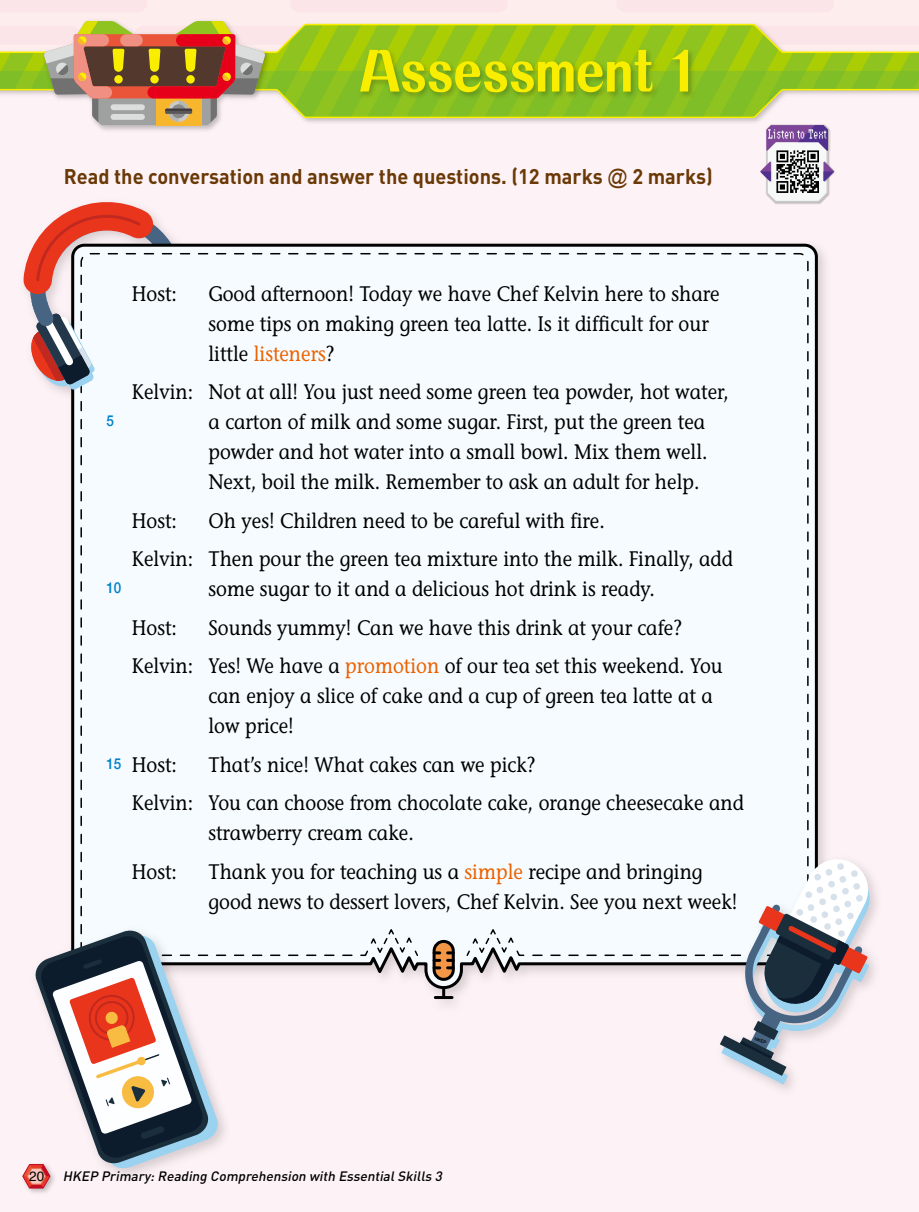
<style>
.page{position:relative;width:919px;height:1212px;background:#fff}
.page>*{position:absolute;margin:0;border:0;box-sizing:border-box;transform-origin:0 0}
.t1{font:800 57px "M Ellan HK";color:#faee00;scale:.9 1}
.t2{font:21px/30px "Stone Informal";color:#000;scale:.9 1}
.t3{font:700 21px "DIN";color:#6a3906;scale:.95 1}
.t4{font:500 15px "Helvetica Neue";color:#0081cc;scale:.9 1}
.t5{font:italic 500 13.5px "DIN";color:#000}
.t6{font:13.5px "Helvetica";color:#000}
.t7{font:500 4.5px "Helvetica Neue";color:#000}
.s1{font-family:"Arial";font-weight:400}
.s2{color:#eb6100}
</style>
<div class="page">
<div style="left:0;top:0;width:918px;height:1212px;background:#fdf2f6"></div>
<img style="left:63px;top:390px;width:762px;height:615px">
<svg style="left:442px;top:990px;width:3px;height:6px"></svg>
<hr style="left:435px;top:996px;width:17px;height:3px;background:#000">
<div style="left:70px;top:390px;width:749px;height:600px;background:#f5fbfe"></div>
<svg style="left:359px;top:926px;width:60px;height:31px"></svg>
<svg style="left:465px;top:926px;width:60px;height:31px"></svg>
<img style="left:711px;top:850px;width:166px;height:240px">
<svg style="left:720px;top:855px;width:153px;height:229px"></svg>
<img style="left:63px;top:922px;width:172px;height:219px">
<svg style="left:22px;top:928px;width:198px;height:261px"></svg>
<div style="left:0;top:0;width:918px;height:77px;background:#fdeeed"></div>
<svg style="left:0;top:21px;width:918px;height:369px"></svg>
<h1 class="t1" style="left:359px;top:41px;width:379px">Assessment 1</h1>
<p class="t3" style="left:64px;top:162px;width:684px">Read the conversation and answer the questions. (12 marks <span class="s1">@</span> 2 marks)</p>
<p class="t4" style="left:106px;top:409px;width:10px">5</p>
<p class="t4" style="left:106px;top:576px;width:18px">10</p>
<p class="t4" style="left:106px;top:751px;width:18px">15</p>
<p class="t2" style="left:132px;top:278px;width:52px">Host:</p>
<p class="t2" style="left:208px;top:278px;width:569px">Good afternoon! Today we have Chef Kelvin here to share some tips on making green tea latte. Is it difficult for our little <span class="s2">listeners</span>?</p>
<p class="t2" style="left:208px;top:377px;width:579px;text-indent:-77px">Kelvin: Not at all! You just need some green tea powder, hot water, a carton of milk and some sugar. First, put the green tea powder and hot water into a small bowl. Mix them well.<br>Next, boil the milk. Remember to ask an adult for help.</p>
<p class="t2" style="left:132px;top:505px;width:52px">Host:</p>
<p class="t2" style="left:132px;top:501px;width:669px;line-height:38.5px;text-indent:77px">Oh yes! Children need to be careful with fire.<br>Kelvin: Then pour the green tea mixture into the milk. Finally, add</p>
<p class="t2" style="left:208px;top:574px;width:497px">some sugar to it and a delicious hot drink is ready.</p>
<p class="t2" style="left:132px;top:612px;width:52px">Host:</p>
<p class="t2" style="left:132px;top:608px;width:658px;line-height:38.5px;text-indent:77px">Sounds yummy! Can we have this drink at your cafe?<br>Kelvin: Yes! We have a <span class="s2">promotion</span> of our tea set this weekend. You</p>
<p class="t2" style="left:208px;top:681px;width:562px">can enjoy a slice of cake and a cup of green tea latte at a low price!</p>
<p class="t2" style="left:132px;top:750px;width:52px">Host:</p>
<p class="t2" style="left:132px;top:745px;width:681px;line-height:38.5px;text-indent:77px">That’s nice! What cakes can we pick?<br>Kelvin: You can choose from chocolate cake, orange cheesecake and</p>
<p class="t2" style="left:208px;top:818px;width:230px">strawberry cream cake.</p>
<p class="t2" style="left:132px;top:857px;width:52px">Host:</p>
<p class="t2" style="left:208px;top:857px;width:589px">Thank you for teaching us a <span class="s2">simple</span> recipe and bringing good news to dessert lovers, Chef Kelvin. See you next week!</p>
<p class="t7" style="left:756px;top:1035px;width:14px;rotate:20deg">HKEP</p>
<p class="t6" style="left:29px;top:1166px;width:17px">20</p>
<p class="t5" style="left:63px;top:1168px;width:383px">HKEP Primary:Reading Comprehension with EssentialSkills 3</p>
</div>
